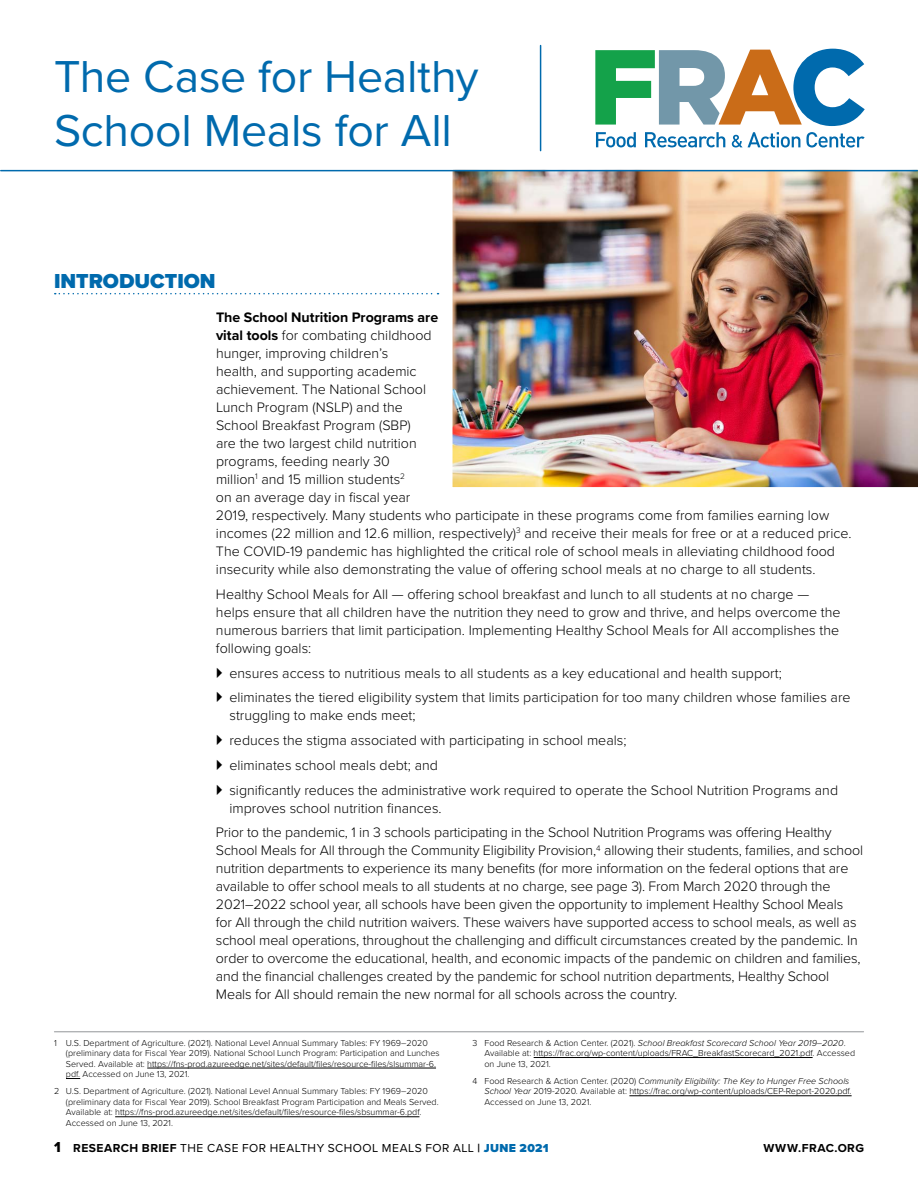
<style>
.page{position:relative;width:918px;height:1188px;background:#fff}
.page>*{position:absolute;margin:0;border:0;box-sizing:border-box;transform-origin:0 0}
.t1{font:46.35px/53.6px "Proxima Nova";letter-spacing:-.005em;color:#006aad}
.t2{font:900 21px "Proxima Nova";color:#006aad}
.t3{font:300 14.25px/18px "Proxima Nova";color:#000}
.t4{font:12px "Proxima Nova";letter-spacing:.04em;color:#000}
.t5{font:700 12px "Proxima Nova";letter-spacing:.04em;color:#000}
.t6{font:300 9px/10.5px "Proxima Nova";color:#000}
.s1{font-weight:700}
.s2{font-style:italic}
.s3{font-family:"Proxima Nova Extrabld";font-size:15px}
.s4{font-weight:900;color:#006aad}
</style>
<div class="page">
<img style="left:441px;top:169px;width:477px;height:319px">
<svg style="left:595px;top:49px;width:270px;height:77px"></svg>
<svg style="left:596px;top:132px;width:40px;height:15px"></svg>
<svg style="left:645px;top:132px;width:80px;height:15px"></svg>
<svg style="left:732px;top:132px;width:68px;height:16px"></svg>
<svg style="left:806px;top:132px;width:59px;height:16px"></svg>
<hr style="left:540px;top:46px;width:1px;height:105px;background:#006aad">
<hr style="left:1px;top:170px;width:916px;height:1px;background:#006aad">
<hr style="left:54px;top:1031px;width:810px;height:1px;background:#939598">
<svg style="left:55px;top:293px;width:384px;height:1px"></svg>
<hr style="left:147px;top:1068px;width:289px;height:1px;background:#000">
<svg style="left:66px;top:1078px;width:14px;height:1px"></svg>
<hr style="left:115px;top:1117px;width:304px;height:1px;background:#000">
<hr style="left:534px;top:1057px;width:279px;height:1px;background:#000">
<hr style="left:629px;top:1096px;width:223px;height:1px;background:#000">
<h1 class="t1" style="left:54px;top:48px;width:426px">The Case for Healthy<br>School Meals for All</h1>
<h2 class="t2" style="left:54px;top:265px;width:163px">INTRODUCTION</h2>
<p class="t3" style="left:216px;top:308px;width:637px"><span class="s1">The School Nutrition Programs are<br>vital tools</span> for combating childhood<br>hunger, improving children’s<br>health, and supporting academic<br>achievement. The National School<br>Lunch Program (NSLP) and the<br>School Breakfast Program (SBP)<br>are the two largest child nutrition<br>programs, feeding nearly 30<br>million<sup>1</sup> and 15 million students<sup>2<br></sup>on an average day in fiscal year<br>2019, respectively. Many students who participate in these programs come from families earning low incomes (22 million and 12.6 million, respectively)<sup>3</sup> and receive their meals for free or at a reduced price.<br>The COVID-19 pandemic has highlighted the critical role of school meals in alleviating childhood food insecurity while also demonstrating the value of offering school meals at no charge to all students.</p>
<p class="t3" style="left:216px;top:584px;width:626px">Healthy School Meals for All — offering school breakfast and lunch to all students at no charge — helps ensure that all children have the nutrition they need to grow and thrive, and helps overcome the numerous barriers that limit participation. Implementing Healthy School Meals for All accomplishes the following goals:</p>
<p class="t3" style="left:229px;top:660px;width:623px;line-height:24.8px">ensures access to nutritious meals to all students as a key educational and health support;<br>eliminates the tiered eligibility system that limits participation for too many children whose families are</p>
<p class="t3" style="left:229px;top:703px;width:610px;line-height:24.8px">struggling to make ends meet;<br>reduces the stigma associated with participating in school meals;<br>eliminates school meals debt; and<br>significantly reduces the administrative work required to operate the School Nutrition Programs and</p>
<p class="t3" style="left:216px;top:795px;width:617px;line-height:24.8px;text-indent:13px">improves school nutrition finances.<br>Prior to the pandemic, 1 in 3 schools participating in the School Nutrition Programs was offering Healthy</p>
<p class="t3" style="left:216px;top:841px;width:649px">School Meals for All through the Community Eligibility Provision,<sup>4</sup> allowing their students, families, and school nutrition departments to experience its many benefits (for more information on the federal options that are available to offer school meals to all students at no charge, see page 3). From March 2020 through the 2021–2022 school year, all schools have been given the opportunity to implement Healthy School Meals<br>for All through the child nutrition waivers. These waivers have supported access to school meals, as well as school meal operations, throughout the challenging and difficult circumstances created by the pandemic. In order to overcome the educational, health, and economic impacts of the pandemic on children and families, and the financial challenges created by the pandemic for school nutrition departments, Healthy School Meals for All should remain the new normal for all schools across the country.</p>
<p class="t6" style="left:66px;top:1037px;width:375px;text-indent:-12px">1 U.S. Department of Agriculture. (2021). National Level Annual Summary Tables: FY 1969–2020 (preliminary data for Fiscal Year 2019). National School Lunch Program: Participation and Lunches Served. Available at: https://fns-prod.azureedge.net/sites/default/files/resource-files/slsummar-6. pdf. Accessed on June 13, 2021.</p>
<p class="t6" style="left:66px;top:1086px;width:374px;text-indent:-12px">2 U.S. Department of Agriculture. (2021). National Level Annual Summary Tables: FY 1969–2020 (preliminary data for Fiscal Year 2019). School Breakfast Program Participation and Meals Served.<br>Available at: https://fns-prod.azureedge.net/sites/default/files/resource-files/sbsummar-6.pdf.<br>Accessed on June 13, 2021.</p>
<p class="t6" style="left:484px;top:1037px;width:372px;text-indent:-12px">3 Food Research &amp; Action Center. (2021). <span class="s2">School Breakfast Scorecard School Year 2019–2020</span>.<br>Available at: https://frac.org/wp-content/uploads/FRAC_BreakfastScorecard_2021.pdf. Accessed on June 13, 2021.</p>
<p class="t6" style="left:484px;top:1075px;width:369px;text-indent:-12px">4 Food Research &amp; Action Center. (2020) <span class="s2">Community Eligibility: The Key to Hunger Free Schools<br>School Year</span> 2019-2020. Available at: https://frac.org/wp-content/uploads/CEP-Report-2020.pdf.<br>Accessed on June 13, 2021.</p>
<p class="t4" style="left:54px;top:1139px;width:496px"><span class="s3">1</span> <span class="s1">RESEARCH BRIEF</span> THE CASE FOR HEALTHY SCHOOL MEALS FOR ALL <span class="s1">|</span> <span class="s4">JUNE 2021</span></p>
<p class="t5" style="left:763px;top:1139px;width:102px">WWW.FRAC.ORG</p>
</div>
